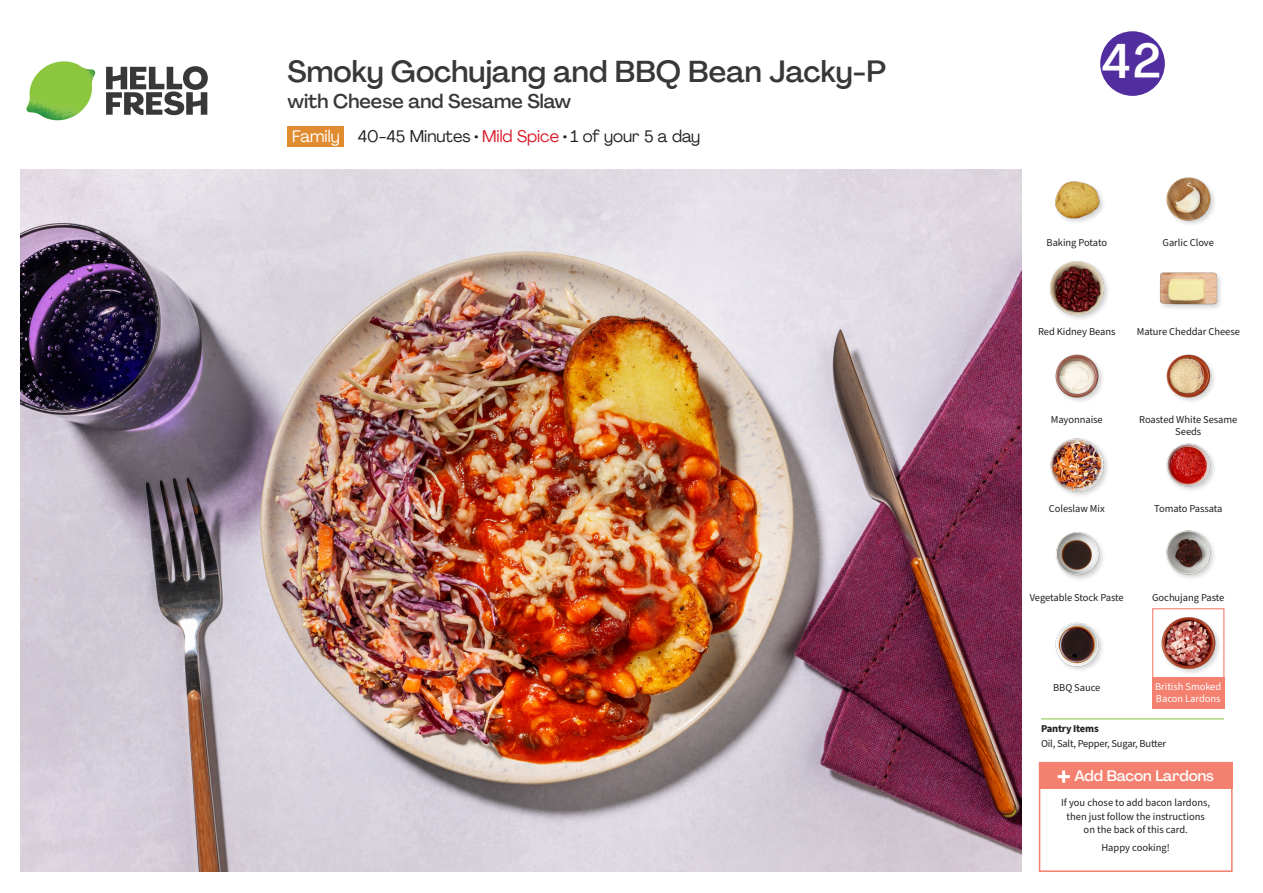
<style>
.page{position:relative;width:1263px;height:893px;background:#fff}
.page>*{position:absolute;margin:0;border:0;box-sizing:border-box;transform-origin:0 0}
.t1{font:57px "Kapra";color:#fff}
.t2{font:500 48px "Agrandir";color:#fff}
._15_Titel_UK{font:500 30px "Agrandir";color:#383839}
._15_Titel_UK-2{font:500 19.5px "Agrandir";color:#383839}
._02_Box_Type{font:16.5px "Agrandir";color:#231f20}
._02_Box_Type-2{font:16.5px "Agrandir";color:#fff}
._16_StepsText{font:500 15px "Agrandir";color:#fff}
._18_FRONT_ingredients_UK{font:10.5px/12px "Source Sans Pro";letter-spacing:-.005em;color:#231f20;text-align:center}
._15_Titel_Steps{font:10.5px/13.5px "Source Sans Pro";color:#231f20;text-align:center}
._14_Allergene_Text_7pt{font:10.5px "Source Sans Pro";letter-spacing:-.02em;color:#231f20}
._18_FRONT_ingredients_UK-2{font:10.5px/12px "Source Sans Pro";letter-spacing:-.005em;color:#fff}
._00_Basic{font:10.5px "Source Sans Pro";color:#231f20}
._14_Allergene_Text_7pt-2{font:700 10.5px "Source Sans Pro";letter-spacing:-.02em;color:#231f20}
.s1{color:#da1b2b}
</style>
<div class="page">
<svg style="left:106px;top:66px;width:102px;height:49px"></svg>
<img style="left:26px;top:61px;width:69px;height:59px">
<img style="left:21px;top:170px;width:1000px;height:702px">
<hr style="left:1041px;top:718px;width:183px;height:1px;background:#81c340">
<div style="left:287px;top:126px;width:57px;height:21px;background:#e18c31"></div>
<div style="left:1152px;top:608px;width:72px;height:72px;border:1px solid #f4806f"></div>
<div style="left:1152px;top:677px;width:72px;height:32px;background:#f4806f"></div>
<div style="left:1039px;top:762px;width:193px;height:110px;border:2px solid #f4806f"></div>
<div style="left:1039px;top:762px;width:193px;height:27px;background:#f4806f"></div>
<svg style="left:1058px;top:770px;width:12px;height:13px"></svg>
<img style="left:1056px;top:532px;width:47px;height:48px">
<img style="left:1055px;top:622px;width:48px;height:48px">
<div style="left:1160px;top:615px;width:62px;height:61px;background:#231f20;opacity:.2"></div>
<img style="left:1160px;top:615px;width:57px;height:57px">
<img style="left:1166px;top:530px;width:48px;height:48px">
<img style="left:1055px;top:354px;width:48px;height:47px">
<div style="left:1049px;top:437px;width:61px;height:61px;background:#231f20;opacity:.2"></div>
<img style="left:1049px;top:437px;width:56px;height:56px">
<img style="left:1166px;top:443px;width:48px;height:47px">
<img style="left:1166px;top:354px;width:48px;height:47px">
<img style="left:1055px;top:181px;width:49px;height:41px">
<div style="left:1048px;top:259px;width:63px;height:63px;background:#231f20;opacity:.2"></div>
<img style="left:1048px;top:259px;width:57px;height:57px">
<div style="left:1159px;top:271px;width:64px;height:40px;background:#231f20;opacity:.2"></div>
<img style="left:1159px;top:271px;width:58px;height:40px">
<img style="left:1166px;top:177px;width:49px;height:48px">
<svg style="left:1100px;top:31px;width:65px;height:65px"></svg>
<p class="_15_Titel_UK" style="left:287px;top:53px;width:600px">Smoky Gochujang and BBQ Bean Jacky-P</p>
<p class="_15_Titel_UK-2" style="left:287px;top:89px;width:285px">with Cheese and Sesame Slaw</p>
<p class="_02_Box_Type-2" style="left:292px;top:126px;width:49px">Family</p>
<p class="_02_Box_Type" style="left:358px;top:126px;width:344px">40-45 Minutes • <span class="s1">Mild Spice</span> • 1 of your 5 a day</p>
<p class="t1" style="left:1104px;top:24px;width:45px">40</p>
<p class="t2" style="left:1102px;top:31px;width:61px">42</p>
<p class="_18_FRONT_ingredients_UK" style="left:1046px;top:237px;width:62px">Baking Potato</p>
<p class="_18_FRONT_ingredients_UK" style="left:1162px;top:237px;width:53px">Garlic Clove</p>
<p class="_18_FRONT_ingredients_UK" style="left:1038px;top:325px;width:79px">Red Kidney Beans</p>
<p class="_18_FRONT_ingredients_UK" style="left:1137px;top:325px;width:105px">Mature Cheddar Cheese</p>
<p class="_18_FRONT_ingredients_UK" style="left:1051px;top:414px;width:53px">Mayonnaise</p>
<p class="_18_FRONT_ingredients_UK" style="left:1139px;top:414px;width:100px">Roasted White Sesame<br>Seeds</p>
<p class="_18_FRONT_ingredients_UK" style="left:1049px;top:503px;width:57px">Coleslaw Mix</p>
<p class="_18_FRONT_ingredients_UK" style="left:1154px;top:503px;width:70px">Tomato Passata</p>
<p class="_18_FRONT_ingredients_UK" style="left:1030px;top:592px;width:96px">Vegetable Stock Paste</p>
<p class="_18_FRONT_ingredients_UK" style="left:1152px;top:592px;width:74px">Gochujang Paste</p>
<p class="_18_FRONT_ingredients_UK" style="left:1053px;top:682px;width:49px">BBQ Sauce</p>
<p class="_18_FRONT_ingredients_UK-2" style="left:1155px;top:681px;width:68px">British Smoked<br>Bacon Lardons</p>
<p class="_14_Allergene_Text_7pt-2" style="left:1041px;top:722px;width:59px">Pantry Items</p>
<p class="_14_Allergene_Text_7pt" style="left:1041px;top:737px;width:126px">Oil, Salt, Pepper, Sugar, Butter</p>
<p class="_16_StepsText" style="left:1074px;top:767px;width:141px">Add Bacon Lardons</p>
<p class="_15_Titel_Steps" style="left:1061px;top:796px;width:151px">If you chose to add bacon lardons, then just follow the instructions on the back of this card.</p>
<p class="_00_Basic" style="left:1101px;top:840px;width:70px">Happy cooking!</p>
</div>
